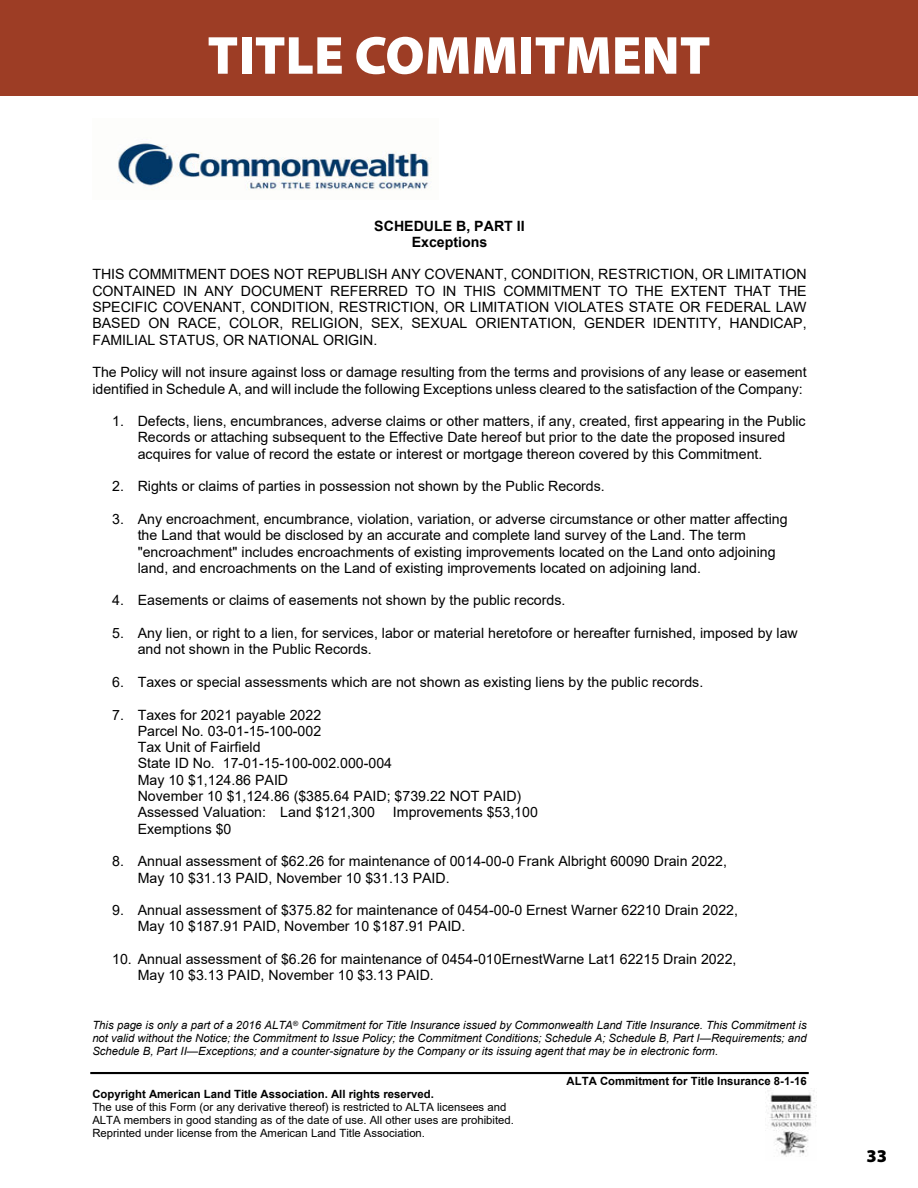
<style>
.page{position:relative;width:918px;height:1188px;background:#fff}
.page>*{position:absolute;margin:0;border:0;box-sizing:border-box;transform-origin:0 0}
.t1{font:900 54px "Myriad Pro";color:#fff}
.t2{font:900 18px "Myriad Pro";color:#000}
.t3{font:14.1px/16.4px "Arial";color:#000}
.t4{font:700 14.1px/16.4px "Arial";color:#000;text-align:center}
.t5{font:italic 11.4px/13px "Arial";color:#000;text-align:justify}
.t6{font:11.4px/13px "Arial";color:#000}
.t7{font:700 11.4px "Arial";color:#000}
</style>
<div class="page">
<div style="left:0;top:0;width:918px;height:96px;background:#9d3d25"></div>
<img style="left:765px;top:1090px;width:52px;height:67px">
<img style="left:117px;top:143px;width:313px;height:47px">
<hr style="left:90px;top:1072px;width:719px;height:2px;background:#000">
<h1 class="t1" style="left:207px;top:19px;width:505px">TITLE COMMITMENT</h1>
<p class="t4" style="left:374px;top:218px;width:152px">SCHEDULE B, PART II<br>Exceptions</p>
<p class="t3" style="left:92px;top:266px;width:716px;text-align:justify">THIS COMMITMENT DOES NOT REPUBLISH ANY COVENANT, CONDITION, RESTRICTION, OR LIMITATION CONTAINED IN ANY DOCUMENT REFERRED TO IN THIS COMMITMENT TO THE EXTENT THAT THE SPECIFIC COVENANT, CONDITION, RESTRICTION, OR LIMITATION VIOLATES STATE OR FEDERAL LAW BASED ON RACE, COLOR, RELIGION, SEX, SEXUAL ORIENTATION, GENDER IDENTITY, HANDICAP, FAMILIAL STATUS, OR NATIONAL ORIGIN.</p>
<p class="t3" style="left:92px;top:364px;width:716px">The Policy will not insure against loss or damage resulting from the terms and provisions of any lease or easement identified in Schedule A, and will include the following Exceptions unless cleared to the satisfaction of the Company:</p>
<p class="t3" style="left:138px;top:413px;width:670px;text-indent:-26px">1. Defects, liens, encumbrances, adverse claims or other matters, if any, created, first appearing in the Public<br>Records or attaching subsequent to the Effective Date hereof but prior to the date the proposed insured acquires for value of record the estate or interest or mortgage thereon covered by this Commitment.</p>
<p class="t3" style="left:112px;top:478px;width:494px">2. Rights or claims of parties in possession not shown by the Public Records.</p>
<p class="t3" style="left:138px;top:511px;width:651px;text-indent:-26px">3. Any encroachment, encumbrance, violation, variation, or adverse circumstance or other matter affecting the Land that would be disclosed by an accurate and complete land survey of the Land. The term "encroachment" includes encroachments of existing improvements located on the Land onto adjoining land, and encroachments on the Land of existing improvements located on adjoining land.</p>
<p class="t3" style="left:112px;top:592px;width:455px">4. Easements or claims of easements not shown by the public records.</p>
<p class="t3" style="left:138px;top:625px;width:662px;text-indent:-26px">5. Any lien, or right to a lien, for services, labor or material heretofore or hereafter furnished, imposed by law and not shown in the Public Records.</p>
<p class="t3" style="left:112px;top:674px;width:593px">6. Taxes or special assessments which are not shown as existing liens by the public records.</p>
<p class="t3" style="left:138px;top:706px;width:385px;text-indent:-26px">7. Taxes for 2021 payable 2022<br>Parcel No. 03-01-15-100-002<br>Tax Unit of Fairfield<br>State ID No. 17-01-15-100-002.000-004<br>May 10 $1,124.86 PAID<br>November 10 $1,124.86 ($385.64 PAID; $739.22 NOT PAID)<br>Assessed Valuation: Land $121,300</p>
<p class="t3" style="left:393px;top:804px;width:146px">Improvements $53,100</p>
<p class="t3" style="left:138px;top:820px;width:95px">Exemptions $0</p>
<p class="t3" style="left:138px;top:853px;width:591px;text-indent:-26px">8. Annual assessment of $62.26 for maintenance of 0014-00-0 Frank Albright 60090 Drain 2022,<br>May 10 $31.13 PAID, November 10 $31.13 PAID.</p>
<p class="t3" style="left:138px;top:902px;width:602px;text-indent:-26px">9. Annual assessment of $375.82 for maintenance of 0454-00-0 Ernest Warner 62210 Drain 2022,<br>May 10 $187.91 PAID, November 10 $187.91 PAID.</p>
<p class="t3" style="left:138px;top:951px;width:600px;text-indent:-26px">10. Annual assessment of $6.26 for maintenance of 0454-010ErnestWarne Lat1 62215 Drain 2022,<br>May 10 $3.13 PAID, November 10 $3.13 PAID.</p>
<p class="t5" style="left:92px;top:1019px;width:716px">This page is only a part of a 2016 ALTA<sup>®</sup> Commitment for Title Insurance issued by Commonwealth Land Title Insurance. This Commitment is not valid without the Notice; the Commitment to Issue Policy; the Commitment Conditions; Schedule A; Schedule B, Part I—Requirements; and Schedule B, Part II—Exceptions; and a counter-signature by the Company or its issuing agent that may be in electronic form.</p>
<p class="t7" style="left:567px;top:1073px;width:242px">ALTA Commitment for Title Insurance 8-1-16</p>
<p class="t7" style="left:92px;top:1086px;width:343px">Copyright American Land Title Association. All rights reserved.</p>
<p class="t6" style="left:92px;top:1100px;width:423px">The use of this Form (or any derivative thereof) is restricted to ALTA licensees and<br>ALTA members in good standing as of the date of use. All other uses are prohibited.<br>Reprinted under license from the American Land Title Association.</p>
<p class="t2" style="left:867px;top:1144px;width:22px">33</p>
</div>
